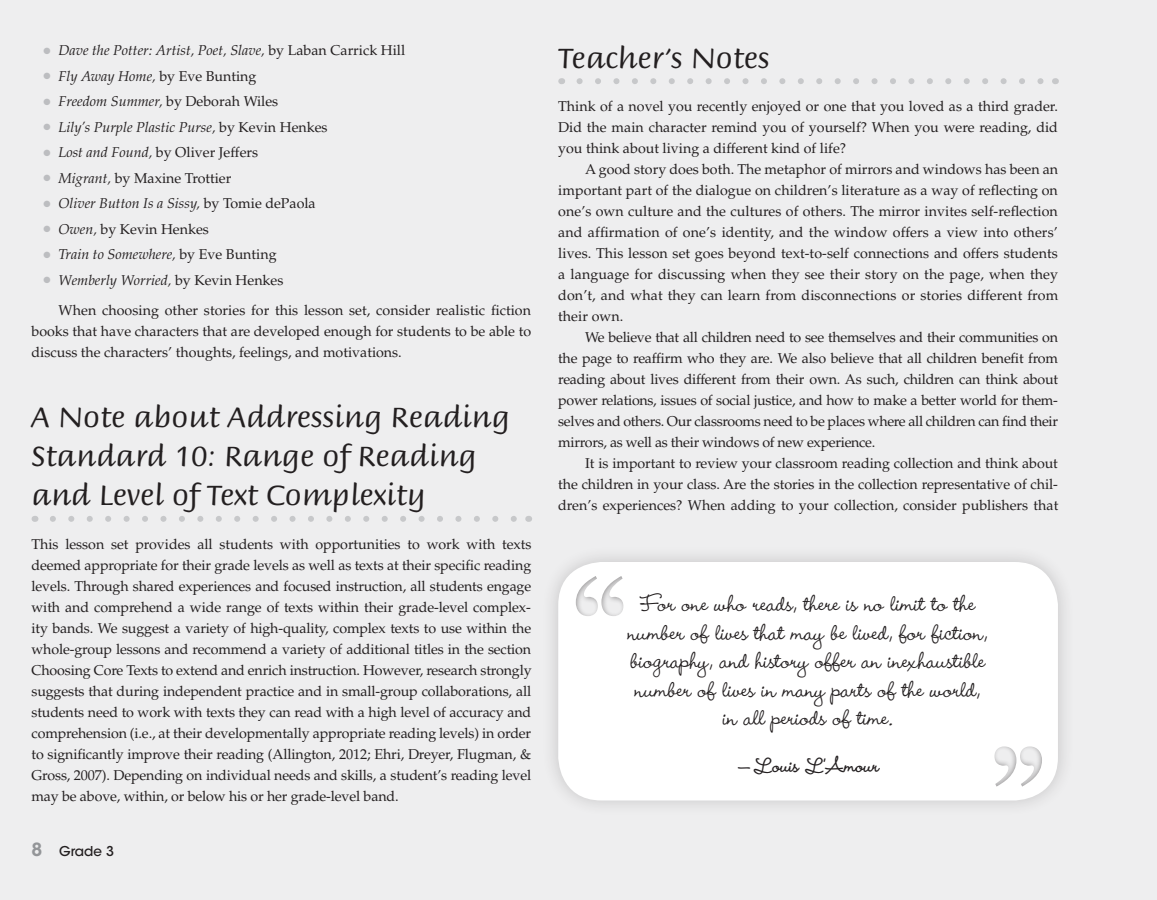
<style>
.page{position:relative;width:1157px;height:900px;background:#fff}
.page>*{position:absolute;margin:0;border:0;box-sizing:border-box;transform-origin:0 0}
.t1{font:30px/39px "Briem Script Std";color:#231f20}
.t2{font:500 28.5px/28.5px "Wendy LP Std";color:#231f20;text-align:center}
.t3{font:700 24px "Wendy LP Std";color:#231f20}
.t4{font:14.25px/21px "Palatino LT Std";color:#231f20;text-align:justify}
.t5{font:italic 14.25px "Palatino LT Std";color:#231f20}
.t6{font:500 13.5px "ITC Avant Garde Std";color:#231f20}
.s1{color:#bcbdc0}
.s2{font-style:normal}
.s3{font-style:italic}
.s4{font-weight:600;font-size:18px;color:#939598}
</style>
<div class="page">
<div style="left:0;top:0;width:1156px;height:900px;background:#eeeeef"></div>
<svg style="left:53px;top:516px;width:464px;height:6px"></svg>
<div style="left:541px;top:545px;width:533px;height:272px;background:#231f20;opacity:.2"></div>
<div style="left:558px;top:562px;width:500px;height:239px;background:#fff;border-radius:43px"></div>
<div style="left:546px;top:545px;width:208px;height:143px;background:#231f20;opacity:.4"></div>
<div style="left:863px;top:676px;width:208px;height:141px;background:#231f20;opacity:.4"></div>
<svg style="left:579px;top:78px;width:465px;height:6px"></svg>
<p class="t5" style="left:44px;top:42px;width:363px"><span class="s1">●</span> Dave the Potter: Artist, Poet, Slave, <span class="s2">by Laban Carrick Hill</span></p>
<p class="t5" style="left:44px;top:68px;width:214px"><span class="s1">●</span> Fly Away Home, <span class="s2">by Eve Bunting</span></p>
<p class="t5" style="left:44px;top:93px;width:236px"><span class="s1">●</span> Freedom Summer, <span class="s2">by Deborah Wiles</span></p>
<p class="t5" style="left:44px;top:119px;width:285px"><span class="s1">●</span> Lily’s Purple Plastic Purse, <span class="s2">by Kevin Henkes</span></p>
<p class="t4" style="left:44px;top:142px;width:216px"><span class="s1">●</span> <span class="s3">Lost and Found,</span> by Oliver Jeffers</p>
<p class="t4" style="left:44px;top:168px;width:189px"><span class="s1">●</span> <span class="s3">Migrant,</span> by Maxine Trottier</p>
<p class="t5" style="left:44px;top:195px;width:274px"><span class="s1">●</span> Oliver Button Is a Sissy, <span class="s2">by Tomie dePaola</span></p>
<p class="t4" style="left:44px;top:219px;width:167px"><span class="s1">●</span> <span class="s3">Owen,</span> by Kevin Henkes</p>
<p class="t5" style="left:44px;top:246px;width:234px"><span class="s1">●</span> Train to Somewhere, <span class="s2">by Eve Bunting</span></p>
<p class="t4" style="left:58px;top:265px;width:474px;line-height:30px;text-indent:-15px"><span class="s1">●</span> <span class="s3">Wemberly Worried,</span> by Kevin Henkes<br>When choosing other stories for this lesson set, consider realistic fiction</p>
<p class="t4" style="left:31px;top:321px;width:501px">books that have characters that are developed enough for students to be able to discuss the characters’ thoughts, feelings, and motivations.</p>
<h1 class="t1" style="left:32px;top:398px;width:480px">A Note about Addressing Reading<br>Standard 10: Range of Reading and Level of Text Complexity</h1>
<p class="t4" style="left:32px;top:534px;width:501px">This lesson set provides all students with opportunities to work with texts deemed appropriate for their grade levels as well as texts at their specific reading levels. Through shared experiences and focused instruction, all students engage with and comprehend a wide range of texts within their grade-level complex&shy;ity bands. We suggest a variety of high-quality, complex texts to use within the whole-group lessons and recommend a variety of additional titles in the section Choosing Core Texts to extend and enrich instruction. However, research strongly suggests that during independent practice and in small-group collaborations, all students need to work with texts they can read with a high level of accuracy and comprehension (i.e., at their developmentally appropriate reading levels) in order to significantly improve their reading (Allington, 2012; Ehri, Dreyer, Flugman, &amp; Gross, 2007). Depending on individual needs and skills, a student’s reading level may be above, within, or below his or her grade-level band.</p>
<p class="t6" style="left:32px;top:842px;width:84px"><span class="s4">8</span> Grade 3</p>
<h1 class="t1" style="left:558px;top:38px;width:213px">Teacher’s Notes</h1>
<p class="t4" style="left:558px;top:96px;width:501px">Think of a novel you recently enjoyed or one that you loved as a third grader.<br>Did the main character remind you of yourself? When you were reading, did you think about living a different kind of life?</p>
<p class="t4" style="left:558px;top:159px;width:501px;text-indent:27px">A good story does both. The metaphor of mirrors and windows has been an important part of the dialogue on children’s literature as a way of reflecting on one’s own culture and the cultures of others. The mirror invites self-reflection and affirmation of one’s identity, and the window offers a view into others’ lives. This lesson set goes beyond text-to-self connections and offers students a language for discussing when they see their story on the page, when they don’t, and what they can learn from disconnections or stories different from their own.</p>
<p class="t4" style="left:558px;top:327px;width:501px;text-indent:27px">We believe that all children need to see themselves and their communities on the page to reaffirm who they are. We also believe that all children benefit from reading about lives different from their own. As such, children can think about power relations, issues of social justice, and how to make a better world for them&shy;selves and others. Our classrooms need to be places where all children can find their mirrors, as well as their windows of new experience.</p>
<p class="t4" style="left:558px;top:453px;width:501px;text-indent:27px">It is important to review your classroom reading collection and think about the children in your class. Are the stories in the collection representative of chil&shy;dren’s experiences? When adding to your collection, consider publishers that</p>
<h2 class="t2" style="left:628px;top:590px;width:361px">For one who reads, there is no limit to the number of lives that may be lived, for fiction, biography, and history offer an inexhaustible number of lives in many parts of the world, in all periods of time.</h2>
<h3 class="t3" style="left:737px;top:751px;width:144px">—Louis L’Amour</h3>
</div>
